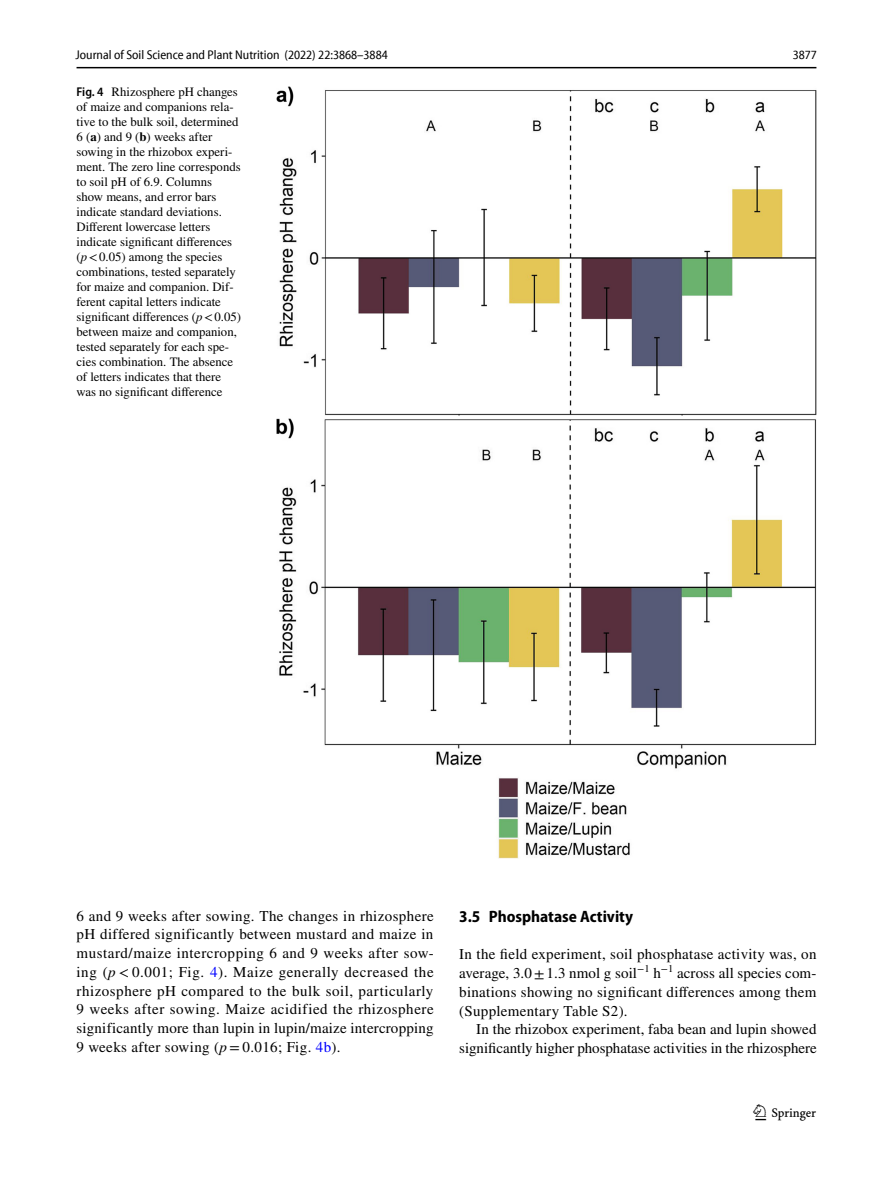
<style>
.page{position:relative;width:893px;height:1187px;background:#fff}
.page>*{position:absolute;margin:0;border:0;box-sizing:border-box;transform-origin:0 0}
.t1{font:22.5px "Springnew Regular 3";color:#000}
.t2{font:700 semi-condensed 16.5px "Myriad Pro";color:#000}
.t3{font:15px/18.8px "STIX";letter-spacing:.005em;color:#000;text-align:justify}
.t4{font:12.75px/15px "STIX";color:#000}
.t5{font:semi-condensed 12.75px "Myriad Pro Unic";color:#000}
.s1{font-family:"Myriad Pro";font-weight:600;font-stretch:semi-condensed}
.s2{font-weight:700}
.s3{font-style:italic}
.s4{color:#00f}
</style>
<div class="page">
<hr style="left:77px;top:67px;width:739px;height:1px;background:#000">
<img style="left:276px;top:87px;width:540px;height:771px">
<p class="t5" style="left:76px;top:50px;width:314px">Journal of Soil Science and Plant Nutrition (2022) 22:3868–3884</p>
<p class="t5" style="left:793px;top:50px;width:26px">3877</p>
<p class="t4" style="left:77px;top:85px;width:166px"><span class="s1">Fig. 4</span> Rhizosphere pH changes of maize and companions rela&shy;tive to the bulk soil, determined<br>6 (<span class="s2">a</span>) and 9 (<span class="s2">b</span>) weeks after sowing in the rhizobox experi&shy;ment. The zero line corresponds to soil pH of 6.9. Columns show means, and error bars indicate standard deviations.<br>Different lowercase letters indicate significant differences (<span class="s3">p</span>&lt;0.05) among the species combinations, tested separately for maize and companion. Dif&shy;ferent capital letters indicate significant differences (<span class="s3">p</span>&lt;0.05) between maize and companion, tested separately for each spe&shy;cies combination. The absence of letters indicates that there was no significant difference</p>
<p class="t3" style="left:77px;top:907px;width:359px">6 and 9 weeks after sowing. The changes in rhizosphere pH differed significantly between mustard and maize in mustard/maize intercropping 6 and 9 weeks after sow&shy;ing (<span class="s3">p</span> &lt; 0.001; Fig. <span class="s4">4</span>). Maize generally decreased the rhizosphere pH compared to the bulk soil, particularly 9 weeks after sowing. Maize acidified the rhizosphere significantly more than lupin in lupin/maize intercropping 9 weeks after sowing (<span class="s3">p</span> = 0.016; Fig. <span class="s4">4b</span>).</p>
<p class="t2" style="left:459px;top:906px;width:175px">3.5 Phosphatase Activity</p>
<p class="t3" style="left:459px;top:945px;width:359px">In the field experiment, soil phosphatase activity was, on average, 3.0±1.3 nmol g soil<sup>−1</sup> h<sup>−1</sup> across all species com&shy;binations showing no significant differences among them (Supplementary Table S2).</p>
<p class="t3" style="left:459px;top:1020px;width:359px;text-align:right">In the rhizobox experiment, faba bean and lupin showed significantly higher phosphatase activities in the rhizosphere</p>
<h1 class="t1" style="left:755px;top:1104px;width:62px">1 3</h1>
</div>
